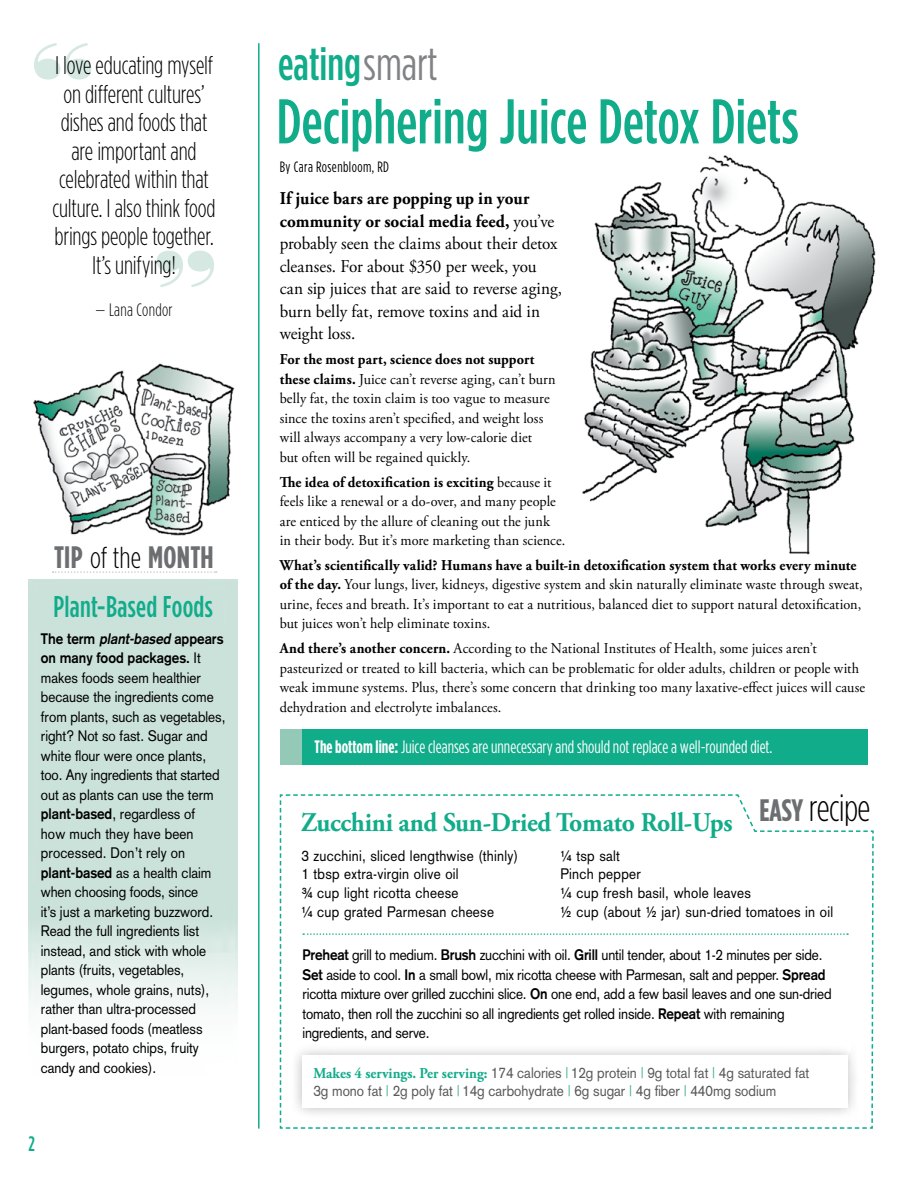
<style>
.page{position:relative;width:918px;height:1188px;background:#fff}
.page>*{position:absolute;margin:0;border:0;box-sizing:border-box;transform-origin:0 0}
.t1{font:90px "Bodoni Poster";color:#d5e8e2;scale:.95 1}
.t2{font:500 63px "Gotham Condensed";color:#11ac8a;scale:.95 1}
.t3{font:500 46.5px "Gotham Condensed";color:#11ac8a;scale:.95 1}
.t4{font:700 31.05px "Gotham Condensed";letter-spacing:.01em;color:#6d6e71}
.t5{font:500 30px "Gotham Condensed";letter-spacing:.01em;color:#11ac8a;scale:.95 1}
.t6{font:700 27px "Adobe Garamond Pro";letter-spacing:-.01em;color:#11ac8a;scale:.95 1}
.t7{font:300 25.5px/28.5px "Gotham Condensed";letter-spacing:-.01em;color:#000;text-align:center;scale:.95 1}
.t8{font:500 21px "Gotham Condensed";color:#11ac8a;scale:.95 1}
.t9{font:18px/22.5px "Adobe Garamond Pro";color:#000;scale:.95 1}
.t10{font:18px "Gotham Condensed";color:#fff;scale:.95 1}
.t11{font:300 18px "Gotham Condensed";letter-spacing:.015em;color:#000;scale:.95 1}
.t12{font:15px/19.5px "Adobe Garamond Pro";letter-spacing:.01em;color:#000;scale:.95 1}
.t13{font:15px/19.5px "Akzidenz Grotesk";color:#000;scale:.9 1}
.t14{font:15px/18.6px "Akzidenz Grotesk";letter-spacing:.02em;color:#000;scale:.9 1}
.t15{font:15px/18px "Akzidenz Grotesk";color:#58595b;scale:.9 1}
.t16{font:15px "Gotham Condensed";letter-spacing:.03em;color:#000;scale:.95 1}
.s1{font-weight:300;font-size:30px;color:#000}
.s2{font-weight:700}
.s3{font-weight:700;font-style:italic}
.s4{font-weight:400;color:#808285}
.s5{font-family:"Adobe Garamond Pro";font-weight:700;color:#11ac8a}
.s6{color:#48b295}
</style>
<div class="page">
<img style="left:33px;top:363px;width:202px;height:173px">
<img style="left:582px;top:155px;width:294px;height:400px">
<svg style="left:28px;top:579px;width:210px;height:429px;background:#cfe4de"></svg>
<svg style="left:53px;top:571px;width:164px;height:2px"></svg>
<hr style="left:258px;top:43px;width:2px;height:1086px;background:#11ac8a">
<svg style="left:280px;top:794px;width:594px;height:335px"></svg>
<div style="left:281px;top:729px;width:586px;height:36px;background:#11ac8a"></div>
<div style="left:281px;top:729px;width:21px;height:36px;background:#94c9b8"></div>
<h1 class="t1" style="left:32px;top:20px;width:66px">“</h1>
<h3 class="t7" style="left:52px;top:51px;width:173px">I love educating myself on different cultures’ dishes and foods that are important and celebrated within that culture. I also think food brings people together.<br>It’s unifying!</h3>
<p class="t11" style="left:96px;top:299px;width:82px">— Lana Condor</p>
<h1 class="t1" style="left:155px;top:228px;width:66px">”</h1>
<h3 class="t4" style="left:54px;top:539px;width:161px">TIP <span class="s1">of the</span> MONTH</h3>
<h3 class="t5" style="left:54px;top:589px;width:169px">Plant-Based Foods</h3>
<p class="t13" style="left:41px;top:629px;width:207px"><span class="s2">The term</span> <span class="s3">plant-based</span> <span class="s2">appears on many food packages.</span> It makes foods seem healthier because the ingredients come from plants, such as vegetables, right? Not so fast. Sugar and white flour were once plants, too. Any ingredients that started out as plants can use the term <span class="s2">plant-based</span>, regardless of<br>how much they have been processed. Don’t rely on <span class="s2">plant-based</span> as a health claim when choosing foods, since<br>it’s just a marketing buzzword.<br>Read the full ingredients list instead, and stick with whole plants (fruits, vegetables, legumes, whole grains, nuts), rather than ultra-processed plant-based foods (meatless burgers, potato chips, fruity candy and cookies).</p>
<h3 class="t8" style="left:28px;top:1131px;width:8px">2</h3>
<h3 class="t3" style="left:278px;top:37px;width:169px">eating<span class="s4">smart</span></h3>
<h2 class="t2" style="left:277px;top:85px;width:551px">Deciphering Juice Detox Diets</h2>
<p class="t9" style="left:280px;top:188px;width:299px"><span class="s2">If juice bars are popping up in your community or social media feed,</span> you’ve probably seen the claims about their detox cleanses. For about $350 per week, you can sip juices that are said to reverse aging, burn belly fat, remove toxins and aid in weight loss.</p>
<p class="t12" style="left:280px;top:350px;width:292px"><span class="s2">For the most part, science does not support these claims.</span> Juice can’t reverse aging, can’t burn belly fat, the toxin claim is too vague to measure since the toxins aren’t specified, and weight loss will always accompany a very low-calorie diet<br>but often will be regained quickly.</p>
<p class="t12" style="left:280px;top:473px;width:302px"><span class="s2">The idea of detoxification is exciting</span> because it feels like a renewal or a do-over, and many people are enticed by the allure of cleaning out the junk<br>in their body. But it’s more marketing than science.</p>
<p class="t12" style="left:280px;top:556px;width:615px"><span class="s2">What’s scientifically valid? Humans have a built-in detoxification system that works every minute of the day.</span> Your lungs, liver, kidneys, digestive system and skin naturally eliminate waste through sweat, urine, feces and breath. It’s important to eat a nutritious, balanced diet to support natural detoxification, but juices won’t help eliminate toxins.</p>
<p class="t12" style="left:280px;top:639px;width:618px"><span class="s2">And there’s another concern.</span> According to the National Institutes of Health, some juices aren’t pasteurized or treated to kill bacteria, which can be problematic for older adults, children or people with weak immune systems. Plus, there’s some concern that drinking too many laxative-effect juices will cause dehydration and electrolyte imbalances.</p>
<p class="t16" style="left:280px;top:158px;width:117px">By Cara Rosenbloom, RD</p>
<p class="t10" style="left:314px;top:737px;width:484px"><span class="s2">The bottom line:</span> Juice cleanses are unnecessary and should not replace a well-rounded diet.</p>
<h3 class="t6" style="left:301px;top:807px;width:601px">Zucchini and Sun-Dried Tomato Roll-Ups <sup>EASY</sup> <sup>recipe</sup></h3>
<p class="t14" style="left:301px;top:846px;width:242px">3 zucchini, sliced lengthwise (thinly)<br>1 tbsp extra-virgin olive oil<br>¾ cup light ricotta cheese<br>¼ cup grated Parmesan cheese</p>
<p class="t14" style="left:561px;top:846px;width:305px">¼ tsp salt<br>Pinch pepper<br>¼ cup fresh basil, whole leaves<br>½ cup (about ½ jar) sun-dried tomatoes in oil</p>
<p class="t13" style="left:302px;top:945px;width:589px"><span class="s2">Preheat</span> grill to medium. <span class="s2">Brush</span> zucchini with oil. <span class="s2">Grill</span> until tender, about 1-2 minutes per side.<br><span class="s2">Set</span> aside to cool. <span class="s2">In</span> a small bowl, mix ricotta cheese with Parmesan, salt and pepper. <span class="s2">Spread </span>ricotta mixture over grilled zucchini slice. <span class="s2">On</span> one end, add a few basil leaves and one sun-dried tomato, then roll the zucchini so all ingredients get rolled inside. <span class="s2">Repeat</span> with remaining ingredients, and serve.</p>
<p class="t15" style="left:313px;top:1063px;width:552px"><span class="s5">Makes 4 servings. Per serving:</span> 174 calories <span class="s6">|</span> 12g protein <span class="s6">|</span> 9g total fat <span class="s6">|</span> 4g saturated fat<br>3g mono fat <span class="s6">|</span> 2g poly fat <span class="s6">|</span> 14g carbohydrate <span class="s6">|</span> 6g sugar <span class="s6">|</span> 4g fiber <span class="s6">|</span> 440mg sodium</p>
</div>
